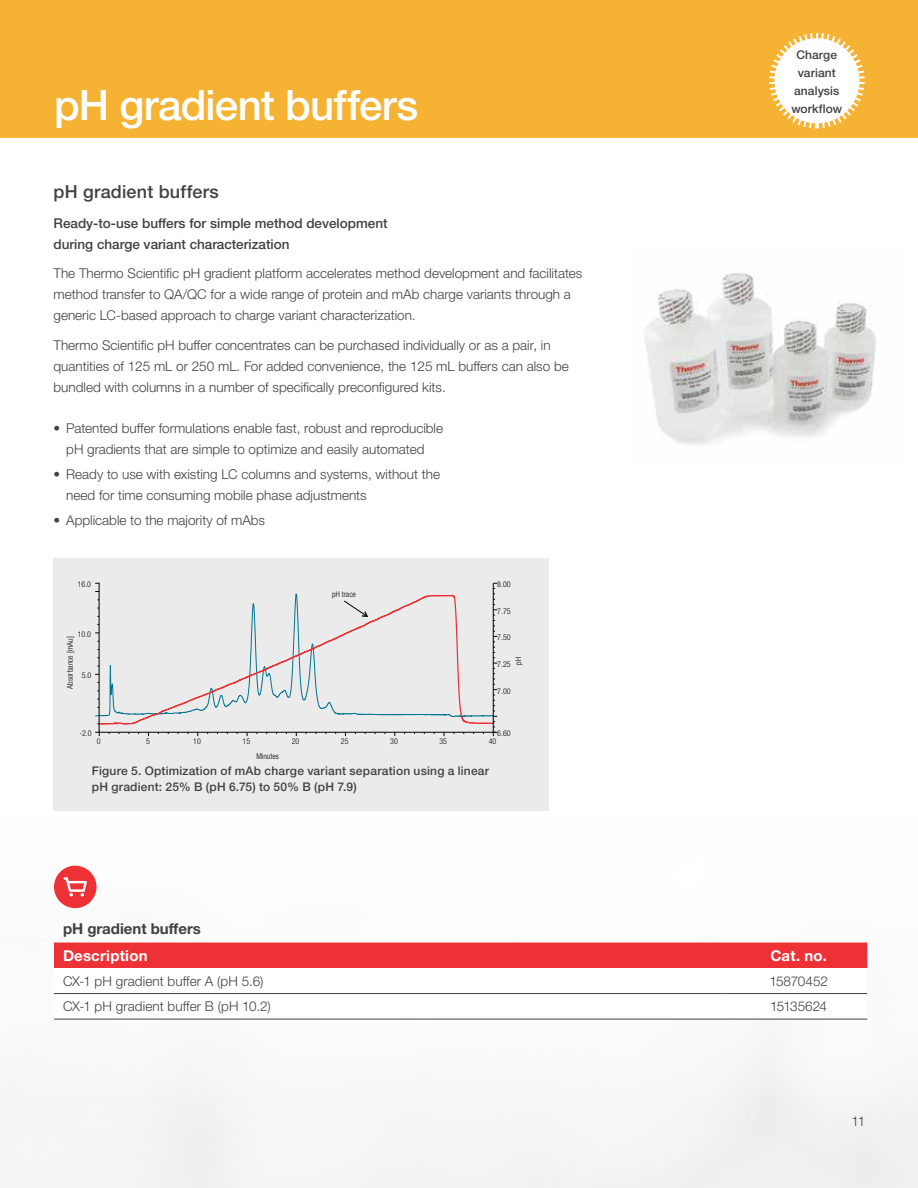
<style>
.page{position:relative;width:918px;height:1188px;background:#fff}
.page>*{position:absolute;margin:0;border:0;box-sizing:border-box;transform-origin:0 0}
.t1{font:500 42px "Helvetica Neue LTW1 G";letter-spacing:-.02em;color:#fff}
.t2{font:500 18px "Helvetica Neue LTW1 G";letter-spacing:.01em;color:#414042}
.t3{font:700 15px "Helvetica Neue LTW1 G";letter-spacing:.015em;color:#fff}
.t4{font:700 15px "Helvetica Neue LTW1 G";color:#414042}
.t5{font:300 13.5px/21px "Helvetica Neue LTW1 G";color:#414042}
.t6{font:500 13.5px/21px "Helvetica Neue LTW1 G";color:#414042}
.t7{font:300 13.5px "Helvetica Neue LT Std";letter-spacing:-.02em;color:#414042}
.t8{font:300 13.5px "Helvetica Neue LT Std";letter-spacing:-.045em;color:#414042}
.t9{font:500 12px/18px "Helvetica Neue LTW1 G";letter-spacing:.015em;color:#414042}
.t10{font:300 condensed 7.95px "Helvetica Neue LTW1 G";color:#010101}
.t11{font:300 condensed 7.95px "Helvetica Neue LTW1 G";color:#000}
</style>
<div class="page">
<img style="left:0;top:865px;width:918px;height:323px">
<div style="left:54px;top:558px;width:495px;height:253px;background:#ebebec"></div>
<div style="left:0;top:0;width:918px;height:138px;background:#f6b333"></div>
<svg style="left:493px;top:583px;width:4px;height:153px"></svg>
<svg style="left:98px;top:593px;width:397px;height:132px"></svg>
<svg style="left:343px;top:600px;width:25px;height:18px"></svg>
<hr style="left:99px;top:583px;width:1px;height:149px;background:#000">
<hr style="left:98px;top:732px;width:398px;height:1px;background:#000">
<hr style="left:493px;top:583px;width:1px;height:150px;background:#000">
<svg style="left:54px;top:943px;width:813px;height:76px"></svg>
<hr style="left:54px;top:993px;width:672px;height:1px;background:#414042">
<hr style="left:726px;top:993px;width:141px;height:1px;background:#414042">
<hr style="left:54px;top:1019px;width:672px;height:1px;background:#414042">
<hr style="left:726px;top:1019px;width:141px;height:1px;background:#414042">
<div style="left:54px;top:866px;width:43px;height:42px;background:#ee3134;border-radius:50%"></div>
<svg style="left:64px;top:877px;width:23px;height:20px"></svg>
<img style="left:645px;top:272px;width:231px;height:173px">
<svg style="left:769px;top:33px;width:96px;height:96px"></svg>
<h1 class="t1" style="left:54px;top:80px;width:366px">pH gradient buffers</h1>
<h2 class="t2" style="left:54px;top:181px;width:167px">pH gradient buffers</h2>
<p class="t6" style="left:54px;top:212px;width:336px">Ready-to-use buffers for simple method development during charge variant characterization</p>
<p class="t5" style="left:54px;top:263px;width:530px">The Thermo Scientific pH gradient platform accelerates method development and facilitates method transfer to QA/QC for a wide range of protein and mAb charge variants through a generic LC-based approach to charge variant characterization.</p>
<p class="t5" style="left:54px;top:334px;width:517px">Thermo Scientific pH buffer concentrates can be purchased individually or as a pair, in quantities of 125 mL or 250 mL. For added convenience, the 125 mL buffers can also be bundled with columns in a number of specifically preconfigured kits.</p>
<p class="t5" style="left:54px;top:418px;width:391px;text-align:center">• Patented buffer formulations enable fast, robust and reproducible pH gradients that are simple to optimize and easily automated</p>
<p class="t5" style="left:66px;top:464px;width:375px;text-indent:-13px">• Ready to use with existing LC columns and systems, without the need for time consuming mobile phase adjustments</p>
<p class="t5" style="left:54px;top:510px;width:213px">• Applicable to the majority of mAbs</p>
<p class="t10" style="left:78px;top:580px;width:15px">16.0</p>
<p class="t10" style="left:78px;top:629px;width:15px">10.0</p>
<p class="t10" style="left:65px;top:689px;width:54px;rotate:-90deg">Absorbance [mAu]</p>
<p class="t10" style="left:82px;top:671px;width:11px">5.0</p>
<p class="t10" style="left:79px;top:729px;width:14px">-2.0</p>
<p class="t10" style="left:332px;top:590px;width:25px">pH trace</p>
<p class="t11" style="left:497px;top:580px;width:15px">8.00</p>
<p class="t11" style="left:497px;top:606px;width:15px">7.75</p>
<p class="t11" style="left:497px;top:633px;width:15px">7.50</p>
<p class="t10" style="left:514px;top:665px;width:9px;rotate:-90deg">pH</p>
<p class="t11" style="left:497px;top:660px;width:15px">7.25</p>
<p class="t11" style="left:497px;top:686px;width:15px">7.00</p>
<p class="t11" style="left:497px;top:729px;width:15px">6.60</p>
<p class="t10" style="left:97px;top:737px;width:5px">0</p>
<p class="t10" style="left:146px;top:737px;width:5px">5</p>
<p class="t10" style="left:193px;top:737px;width:9px">10</p>
<p class="t10" style="left:243px;top:737px;width:9px">15</p>
<p class="t10" style="left:292px;top:737px;width:9px">20</p>
<p class="t10" style="left:341px;top:737px;width:9px">25</p>
<p class="t10" style="left:390px;top:737px;width:9px">30</p>
<p class="t10" style="left:439px;top:737px;width:9px">35</p>
<p class="t10" style="left:489px;top:737px;width:9px">40</p>
<p class="t10" style="left:256px;top:752px;width:24px">Minutes</p>
<p class="t9" style="left:92px;top:763px;width:399px;line-height:15.8px">Figure 5. Optimization of mAb charge variant separation using a linear pH gradient: 25% B (pH 6.75) to 50% B (pH 7.9)</p>
<p class="t9" style="left:791px;top:45px;width:52px;text-align:center">Charge variant analysis workflow</p>
<p class="t4" style="left:63px;top:919px;width:139px">pH gradient buffers</p>
<p class="t3" style="left:63px;top:946px;width:86px">Description</p>
<p class="t3" style="left:770px;top:946px;width:58px">Cat. no.</p>
<p class="t5" style="left:63px;top:970px;width:202px">CX-1 pH gradient buffer A (pH 5.6)</p>
<p class="t7" style="left:769px;top:973px;width:60px">15870452</p>
<p class="t5" style="left:63px;top:996px;width:209px">CX-1 pH gradient buffer B (pH 10.2)</p>
<p class="t8" style="left:770px;top:998px;width:59px">15135624</p>
<p class="t5" style="left:852px;top:1110px;width:15px">11</p>
</div>
